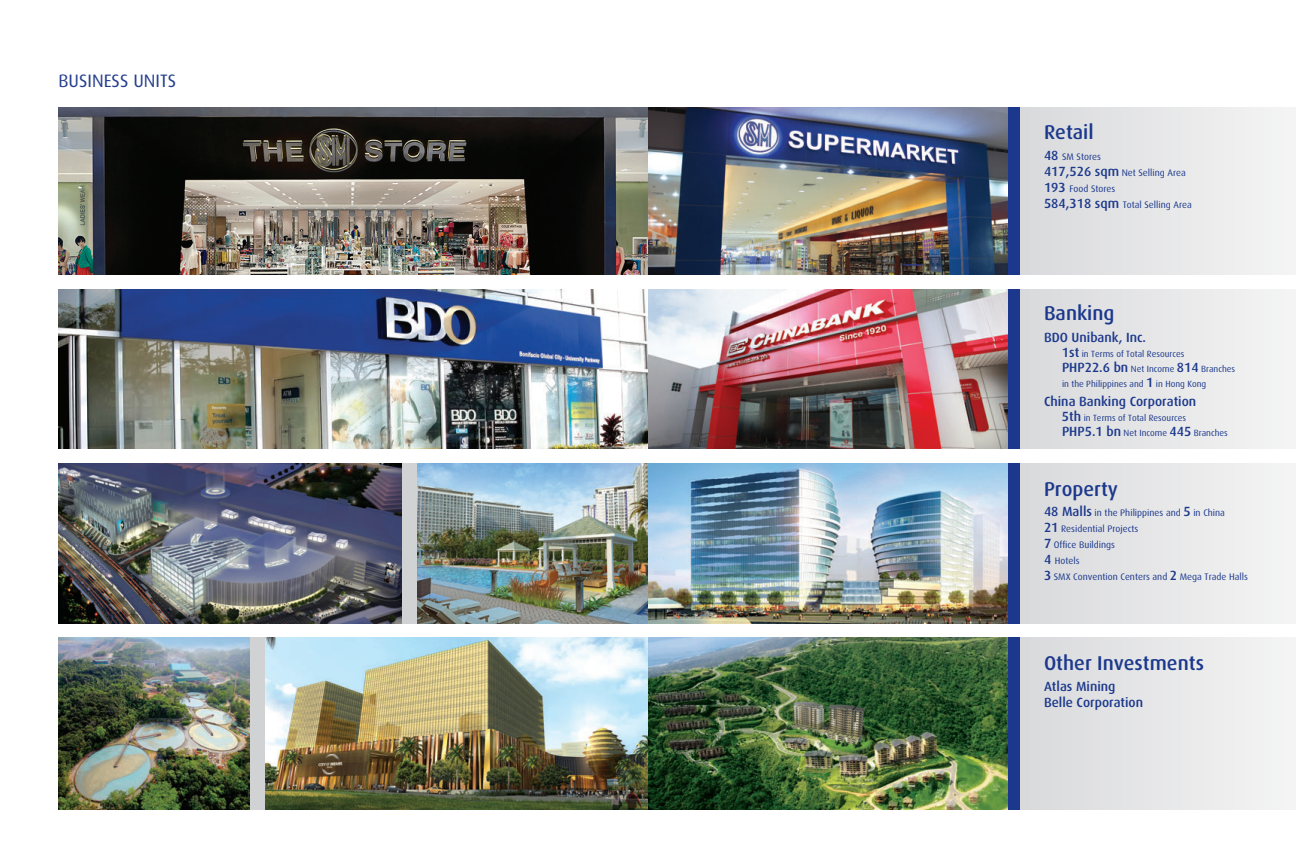
<style>
.page{position:relative;width:1296px;height:864px;background:#fff}
.page>*{position:absolute;margin:0;border:0;box-sizing:border-box;transform-origin:0 0}
.t1{font:500 20px "Dax";color:#1b388c}
.t2{font:18px "Dax";color:#253f8e}
.t3{font:500 13.3px "Dax";color:#1b388c}
.t4{font:9.5px "Dax";color:#1b388c}
.t5{font:9px/15px "Dax";color:#1b388c}
.s1{font-weight:500;font-size:13.3px}
</style>
<div class="page">
<img style="left:58px;top:107px;width:590px;height:168px">
<img style="left:648px;top:107px;width:361px;height:168px">
<img style="left:59px;top:289px;width:589px;height:160px">
<img style="left:648px;top:289px;width:361px;height:160px">
<div style="left:1017px;top:107px;width:279px;height:703px;background:linear-gradient(to right,#d9d9db,#f5f5f5)"></div>
<img style="left:265px;top:637px;width:744px;height:173px">
<img style="left:648px;top:463px;width:361px;height:176px">
<img style="left:58px;top:463px;width:344px;height:161px">
<img style="left:58px;top:637px;width:193px;height:173px">
<img style="left:416px;top:463px;width:232px;height:161px">
<div style="left:402px;top:453px;width:14px;height:177px;background:#d1d2d4"></div>
<div style="left:251px;top:633px;width:14px;height:177px;background:#d1d2d4"></div>
<div style="left:1009px;top:107px;width:11px;height:703px;background:#1b388c"></div>
<div style="left:36px;top:450px;width:1260px;height:13px;background:#fff"></div>
<div style="left:24px;top:624px;width:1272px;height:13px;background:#fff"></div>
<div style="left:27px;top:276px;width:1269px;height:13px;background:#fff"></div>
<p class="t2" style="left:58px;top:71px;width:119px">BUSINESS UNITS</p>
<p class="t1" style="left:1044px;top:121px;width:51px">Retail</p>
<p class="t4" style="left:1044px;top:152px;width:58px"><span class="s1">48</span> SM Stores</p>
<p class="t4" style="left:1044px;top:168px;width:143px"><span class="s1">417,526 sqm</span> Net Selling Area</p>
<p class="t4" style="left:1044px;top:184px;width:73px"><span class="s1">193</span> Food Stores</p>
<p class="t4" style="left:1044px;top:200px;width:149px"><span class="s1">584,318 sqm</span> Total Selling Area</p>
<p class="t1" style="left:1044px;top:302px;width:72px">Banking</p>
<p class="t3" style="left:1044px;top:330px;width:104px">BDO Unibank, Inc.</p>
<p class="t5" style="left:1062px;top:347px;width:175px"><span class="s1">1st</span> in Terms of Total Resources<br><span class="s1">PHP22.6 bn</span> Net Income <span class="s1">814</span> Branches</p>
<p class="t5" style="left:1062px;top:377px;width:146px">in the Philippines and <span class="s1">1</span> in Hong Kong</p>
<p class="t3" style="left:1044px;top:394px;width:154px">China Banking Corporation</p>
<p class="t5" style="left:1062px;top:411px;width:167px"><span class="s1">5th</span> in Terms of Total Resources<br><span class="s1">PHP5.1 bn</span> Net Income <span class="s1">445</span> Branches</p>
<p class="t1" style="left:1044px;top:478px;width:76px">Property</p>
<p class="t4" style="left:1044px;top:508px;width:183px"><span class="s1">48 Malls</span> in the Philippines and <span class="s1">5</span> in China</p>
<p class="t4" style="left:1044px;top:524px;width:96px"><span class="s1">21</span> Residential Projects</p>
<p class="t4" style="left:1044px;top:540px;width:73px"><span class="s1">7</span> Office Buildings</p>
<p class="t4" style="left:1044px;top:556px;width:37px"><span class="s1">4</span> Hotels</p>
<p class="t4" style="left:1044px;top:572px;width:205px"><span class="s1">3</span> SMX Convention Centers and <span class="s1">2</span> Mega Trade Halls</p>
<p class="t1" style="left:1044px;top:652px;width:161px">Other Investments</p>
<p class="t3" style="left:1044px;top:679px;width:73px">Atlas Mining</p>
<p class="t3" style="left:1044px;top:695px;width:101px">Belle Corporation</p>
</div>
